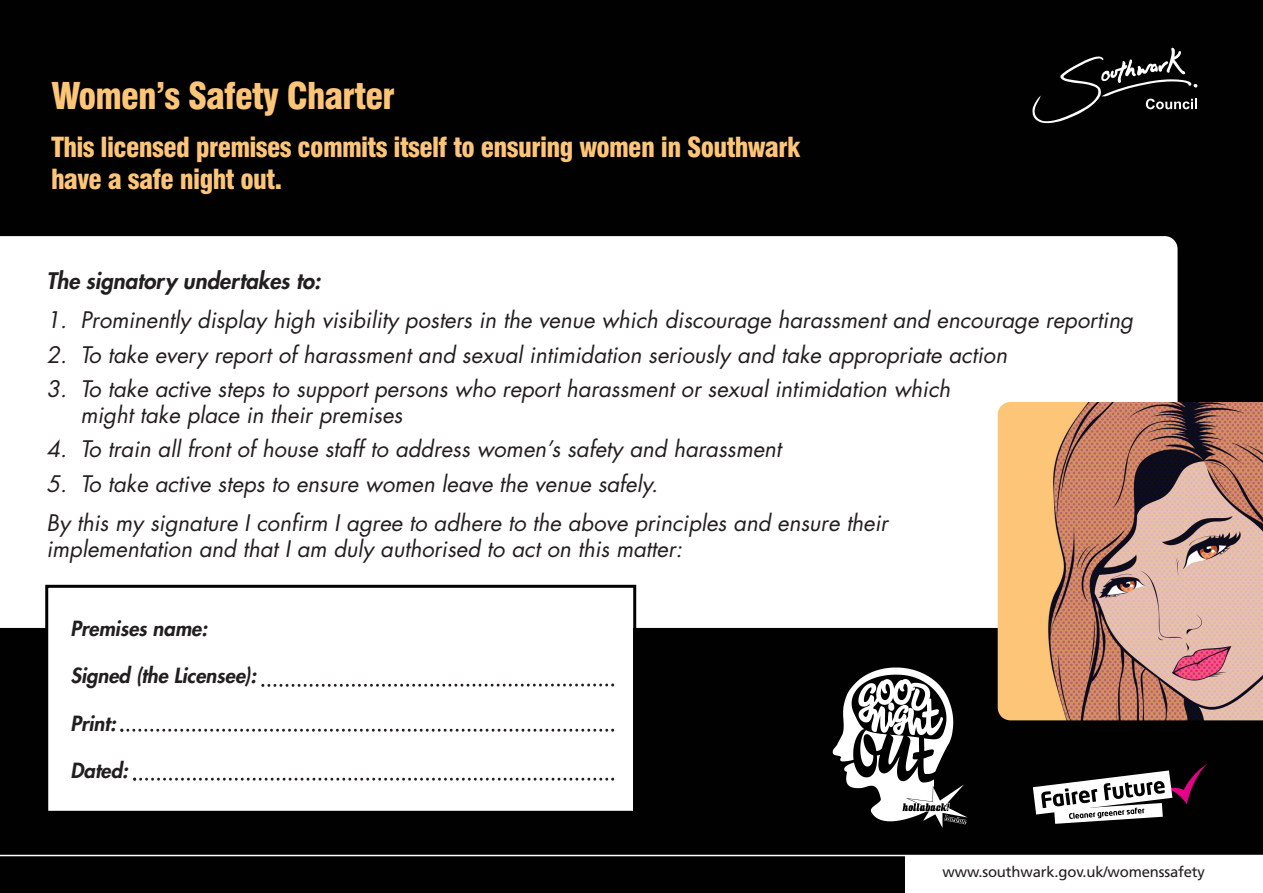
<style>
.page{position:relative;width:1263px;height:893px;background:#010101}
.page>*{position:absolute;margin:0;border:0;box-sizing:border-box;transform-origin:0 0}
.t1{font:900 condensed 36px "Swiss 721 BT";letter-spacing:-.025em;color:#fdc577}
.t2{font:900 condensed 27px/31.5px "Swiss 721 BT";letter-spacing:-.025em;color:#fdc577}
.t3{font:italic 22.2px/26px "Futura";color:#231f20}
.t4{font:italic 800 22.2px "Futura";color:#231f20}
.t5{font:italic 800 20.4px "Futura";color:#231f20}
.t6{font:14.85px "Frutiger";letter-spacing:-.01em;color:#231f20}
</style>
<div class="page">
<div style="left:906px;top:855px;width:357px;height:38px;background:#fff"></div>
<hr style="left:0;top:855px;width:1263px;height:1px;background:#fff">
<div style="left:0;top:236px;width:1177px;height:392px;background:#fff"></div>
<div style="left:48px;top:588px;width:585px;height:223px;background:#fff"></div>
<div style="left:45px;top:585px;width:591px;height:229px;border:3px solid #010101"></div>
<svg style="left:1033px;top:764px;width:174px;height:60px"></svg>
<svg style="left:1032px;top:48px;width:165px;height:75px"></svg>
<svg style="left:261px;top:683px;width:353px;height:4px"></svg>
<svg style="left:120px;top:729px;width:494px;height:3px"></svg>
<svg style="left:133px;top:778px;width:481px;height:3px"></svg>
<img style="left:998px;top:402px;width:265px;height:318px">
<img style="left:832px;top:667px;width:136px;height:161px">
<h1 class="t1" style="left:51px;top:81px;width:345px">Women’s Safety Charter</h1>
<p class="t2" style="left:51px;top:133px;width:751px">This licensed premises commits itself to ensuring women in Southwark have a safe night out.</p>
<p class="t4" style="left:46px;top:271px;width:280px">The signatory undertakes to:</p>
<p class="t3" style="left:46px;top:309px;width:1092px">1. Prominently display high visibility posters in the venue which discourage harassment and encourage reporting</p>
<p class="t3" style="left:46px;top:343px;width:966px">2. To take every report of harassment and sexual intimidation seriously and take appropriate action</p>
<p class="t3" style="left:80px;top:378px;width:875px;text-indent:-34px">3. To take active steps to support persons who report harassment or sexual intimidation which might take place in their premises</p>
<p class="t3" style="left:46px;top:438px;width:740px">4. To train all front of house staff to address women’s safety and harassment</p>
<p class="t3" style="left:46px;top:466px;width:847px;line-height:38.7px">5. To take active steps to ensure women leave the venue safely.<br>By this my signature I confirm I agree to adhere to the above principles and ensure their</p>
<p class="t3" style="left:46px;top:537px;width:641px">implementation and that I am duly authorised to act on this matter:</p>
<p class="t5" style="left:70px;top:618px;width:142px">Premises name:</p>
<p class="t5" style="left:70px;top:666px;width:191px">Signed (the Licensee):</p>
<p class="t5" style="left:70px;top:713px;width:51px">Print:</p>
<p class="t5" style="left:70px;top:761px;width:63px">Dated:</p>
<p class="t6" style="left:942px;top:866px;width:264px">www.southwark.gov.uk/womenssafety</p>
</div>
